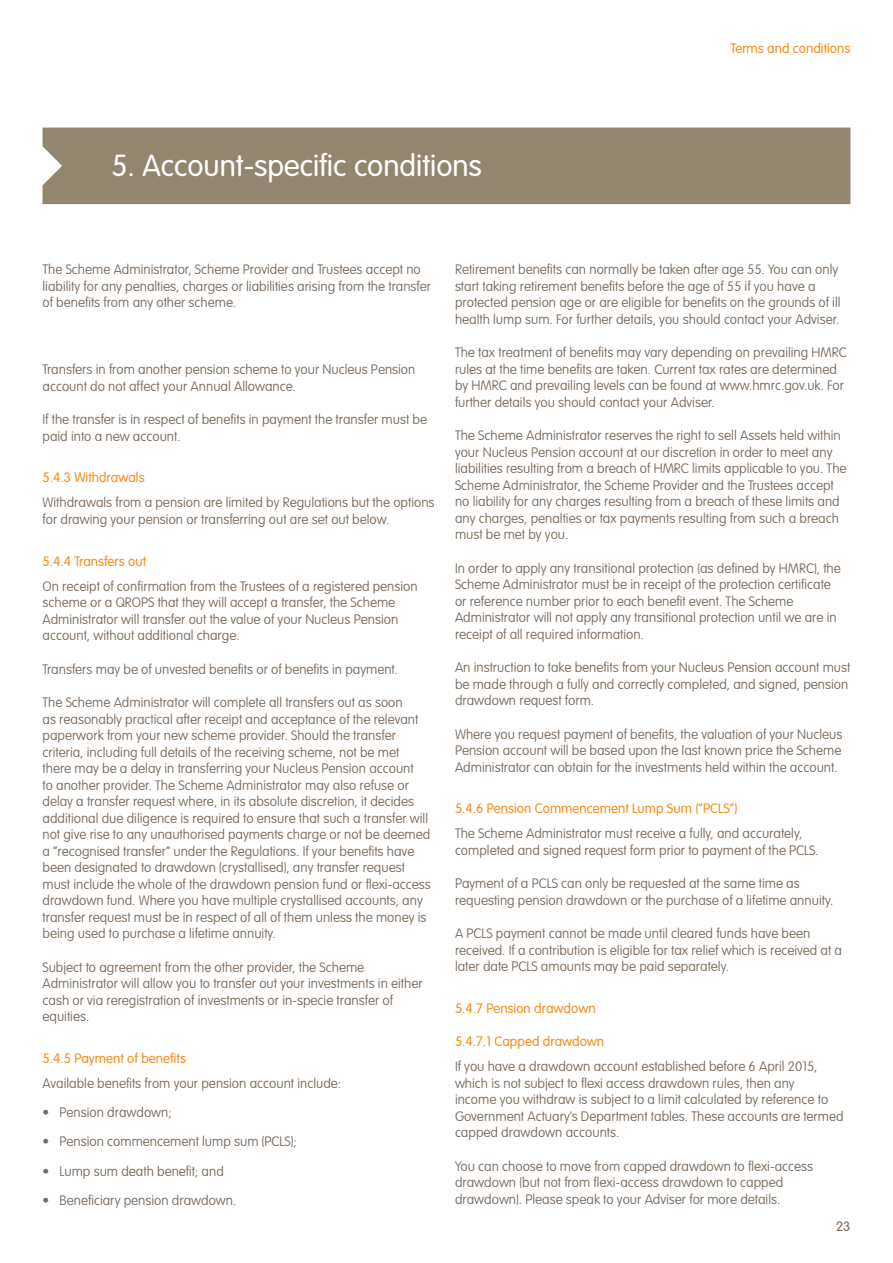
<style>
.page{position:relative;width:893px;height:1263px;background:#fff}
.page>*{position:absolute;margin:0;border:0;box-sizing:border-box;transform-origin:0 0}
.Section_title{font:300 30px "VAG Rounded Std";color:#fff}
.Body_copy{font:100 13.5px/16.5px "VAG Rounded Std";color:#78695c}
.Section_sub_header_small{font:300 13.5px "VAG Rounded Std";color:#f68e1e}
.t1{font:300 13.5px "VAG Rounded Std";color:#78695c}
</style>
<div class="page">
<div style="left:43px;top:128px;width:807px;height:76px;background:#938671"></div>
<p class="Section_title" style="left:111px;top:148px;width:372px">5. Account-specific conditions</p>
<p class="Section_sub_header_small" style="left:731px;top:40px;width:121px">Terms and conditions</p>
<p class="Body_copy" style="left:43px;top:261px;width:390px">The Scheme Administrator, Scheme Provider and Trustees accept no liability for any penalties, charges or liabilities arising from the transfer of benefits from any other scheme.</p>
<p class="Body_copy" style="left:43px;top:362px;width:374px">Transfers in from another pension scheme to your Nucleus Pension account do not affect your Annual Allowance.</p>
<p class="Body_copy" style="left:43px;top:412px;width:386px">If the transfer is in respect of benefits in payment the transfer must be paid into a new account.</p>
<p class="Section_sub_header_small" style="left:43px;top:470px;width:104px">5.4.3 Withdrawals</p>
<p class="Body_copy" style="left:43px;top:495px;width:394px">Withdrawals from a pension are limited by Regulations but the options for drawing your pension or transferring out are set out below.</p>
<p class="Section_sub_header_small" style="left:43px;top:553px;width:105px">5.4.4 Transfers out</p>
<p class="Body_copy" style="left:43px;top:578px;width:377px">On receipt of confirmation from the Trustees of a registered pension scheme or a QROPS that they will accept a transfer, the Scheme Administrator will transfer out the value of your Nucleus Pension account, without additional charge.</p>
<p class="Body_copy" style="left:43px;top:661px;width:357px">Transfers may be of unvested benefits or of benefits in payment.</p>
<p class="Body_copy" style="left:43px;top:694px;width:390px">The Scheme Administrator will complete all transfers out as soon<br>as reasonably practical after receipt and acceptance of the relevant paperwork from your new scheme provider. Should the transfer criteria, including full details of the receiving scheme, not be met there may be a delay in transferring your Nucleus Pension account<br>to another provider. The Scheme Administrator may also refuse or delay a transfer request where, in its absolute discretion, it decides additional due diligence is required to ensure that such a transfer will not give rise to any unauthorised payments charge or not be deemed a “recognised transfer” under the Regulations. If your benefits have been designated to drawdown (crystallised), any transfer request must include the whole of the drawdown pension fund or flexi-access drawdown fund. Where you have multiple crystallised accounts, any transfer request must be in respect of all of them unless the money is being used to purchase a lifetime annuity.</p>
<p class="Body_copy" style="left:43px;top:959px;width:382px">Subject to agreement from the other provider, the Scheme Administrator will allow you to transfer out your investments in either cash or via reregistration of investments or in-specie transfer of equities.</p>
<p class="Section_sub_header_small" style="left:43px;top:1050px;width:145px">5.4.5 Payment of benefits</p>
<p class="Body_copy" style="left:43px;top:1075px;width:300px">Available benefits from your pension account include:</p>
<p class="Body_copy" style="left:43px;top:1104px;width:131px">• Pension drawdown;</p>
<p class="Body_copy" style="left:43px;top:1134px;width:256px">• Pension commencement lump sum (PCLS);</p>
<p class="Body_copy" style="left:43px;top:1163px;width:183px">• Lump sum death benefit; and</p>
<p class="Body_copy" style="left:43px;top:1192px;width:195px">• Beneficiary pension drawdown.</p>
<p class="Body_copy" style="left:455px;top:261px;width:387px">Retirement benefits can normally be taken after age 55. You can only start taking retirement benefits before the age of 55 if you have a protected pension age or are eligible for benefits on the grounds of ill health lump sum. For further details, you should contact your Adviser.</p>
<p class="Body_copy" style="left:455px;top:344px;width:393px">The tax treatment of benefits may vary depending on prevailing HMRC rules at the time benefits are taken. Current tax rates are determined by HMRC and prevailing levels can be found at www.hmrc.gov.uk. For further details you should contact your Adviser.</p>
<p class="Body_copy" style="left:455px;top:428px;width:393px">The Scheme Administrator reserves the right to sell Assets held within your Nucleus Pension account at our discretion in order to meet any liabilities resulting from a breach of HMRC limits applicable to you. The Scheme Administrator, the Scheme Provider and the Trustees accept no liability for any charges resulting from a breach of these limits and any charges, penalties or tax payments resulting from such a breach must be met by you.</p>
<p class="Body_copy" style="left:455px;top:560px;width:387px">In order to apply any transitional protection (as defined by HMRC), the Scheme Administrator must be in receipt of the protection certificate or reference number prior to each benefit event. The Scheme Administrator will not apply any transitional protection until we are in receipt of all required information.</p>
<p class="Body_copy" style="left:455px;top:660px;width:397px">An instruction to take benefits from your Nucleus Pension account must be made through a fully and correctly completed, and signed, pension drawdown request form.</p>
<p class="Body_copy" style="left:455px;top:726px;width:389px;text-align:justify">Where you request payment of benefits, the valuation of your Nucleus Pension account will be based upon the last known price the Scheme Administrator can obtain for the investments held within the account.</p>
<p class="Section_sub_header_small" style="left:455px;top:801px;width:284px">5.4.6 Pension Commencement Lump Sum (“PCLS”)</p>
<p class="Body_copy" style="left:455px;top:826px;width:365px">The Scheme Administrator must receive a fully, and accurately, completed and signed request form prior to payment of the PCLS.</p>
<p class="Body_copy" style="left:455px;top:876px;width:380px">Payment of a PCLS can only be requested at the same time as requesting pension drawdown or the purchase of a lifetime annuity.</p>
<p class="Body_copy" style="left:455px;top:926px;width:389px">A PCLS payment cannot be made until cleared funds have been received. If a contribution is eligible for tax relief which is received at a later date PCLS amounts may be paid separately.</p>
<p class="Section_sub_header_small" style="left:455px;top:1001px;width:142px">5.4.7 Pension drawdown</p>
<p class="Section_sub_header_small" style="left:455px;top:1034px;width:151px">5.4.7.1 Capped drawdown</p>
<p class="Body_copy" style="left:455px;top:1059px;width:390px">If you have a drawdown account established before 6 April 2015, which is not subject to flexi access drawdown rules, then any<br>income you withdraw is subject to a limit calculated by reference to Government Actuary’s Department tables. These accounts are termed capped drawdown accounts.</p>
<p class="Body_copy" style="left:455px;top:1158px;width:360px">You can choose to move from capped drawdown to flexi-access drawdown (but not from flexi-access drawdown to capped drawdown). Please speak to your Adviser for more details.</p>
<p class="t1" style="left:836px;top:1218px;width:16px">23</p>
</div>
